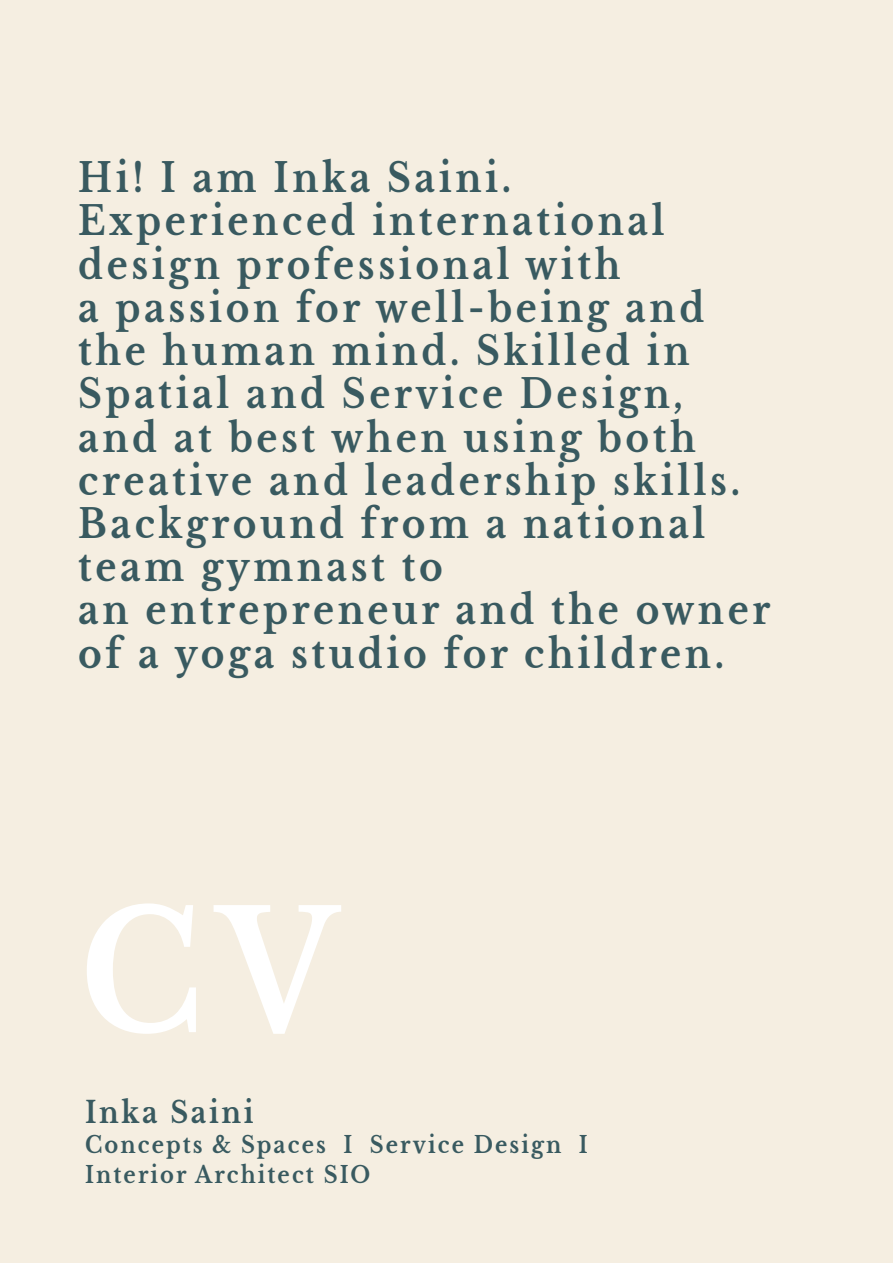
<style>
.page{position:relative;width:893px;height:1263px;background:#f5eee1}
.page>*{position:absolute;margin:0;border:0;box-sizing:border-box;transform-origin:0 0}
.t1{font:700 165px "Libre Baskerville";color:#fff;scale:.91 1}
.t2{font:700 39.6px/43.2px "Libre Baskerville";letter-spacing:.1em;color:#395a60;scale:.91 1}
.t3{font:700 29.7px "Libre Baskerville";letter-spacing:.1em;color:#395a60;scale:.91 1}
.t4{font:700 23.1px/30px "Libre Baskerville";letter-spacing:.1em;color:#395a60;scale:.91 1}
</style>
<div class="page">
<p class="t2" style="left:78px;top:157px;width:762px">Hi! I am Inka Saini.<br>Experienced international design professional with<br>a passion for well-being and the human mind. Skilled in<br>Spatial and Service Design, and at best when using both creative and leadership skills.<br>Background from a national team gymnast to<br>an entrepreneur and the owner of a yoga studio for children.</p>
<h1 class="t1" style="left:80px;top:872px;width:286px">CV</h1>
<p class="t3" style="left:85px;top:1094px;width:187px">Inka Saini</p>
<p class="t4" style="left:85px;top:1130px;width:554px">Concepts &amp; Spaces I Service Design I<br>Interior Architect SIO</p>
</div>
